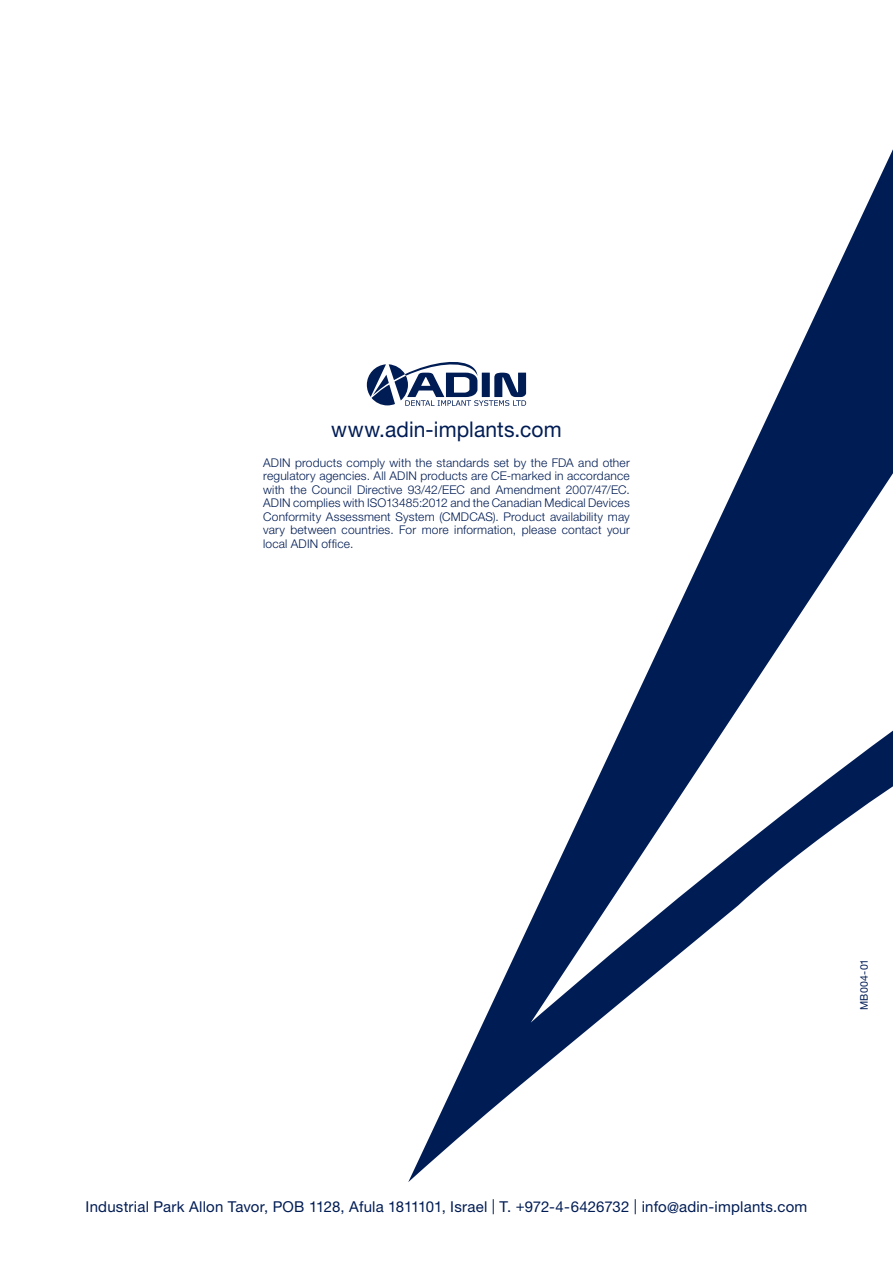
<style>
.page{position:relative;width:893px;height:1263px;background:#fff}
.page>*{position:absolute;margin:0;border:0;box-sizing:border-box;transform-origin:0 0}
.t1{font:21.6px "Helvetica Neue LT Std";letter-spacing:.005em;color:#001c54}
.t2{font:15px "Helvetica Neue LT Std";letter-spacing:.01em;color:#001c54}
.t3{font:300 12px/13.5px "Helvetica Neue LT Std";letter-spacing:.015em;color:#001c54;text-align:justify}
.t4{font:10.5px "Helvetica Neue LT Std";letter-spacing:.02em;color:#001c54}
</style>
<div class="page">
<svg style="left:408px;top:149px;width:485px;height:1033px"></svg>
<svg style="left:367px;top:358px;width:159px;height:48px"></svg>
<h1 class="t1" style="left:331px;top:416px;width:232px">www.adin-implants.com</h1>
<p class="t3" style="left:263px;top:455px;width:368px">ADIN products comply with the standards set by the FDA and other regulatory agencies. All ADIN products are CE-marked in accordance with the Council Directive 93/42/EEC and Amendment 2007/47/EC.<br>ADIN complies with ISO13485:2012 and the Canadian Medical Devices Conformity Assessment System (CMDCAS). Product availability may vary between countries. For more information, please contact your local ADIN office.</p>
<p class="t4" style="left:858px;top:1010px;width:53px;rotate:-90deg">MB004-01</p>
<p class="t2" style="left:86px;top:1198px;width:723px">Industrial Park Allon Tavor, POB 1128, Afula 1811101, Israel | T. +972-4-6426732 | info@adin-implants.com</p>
</div>
